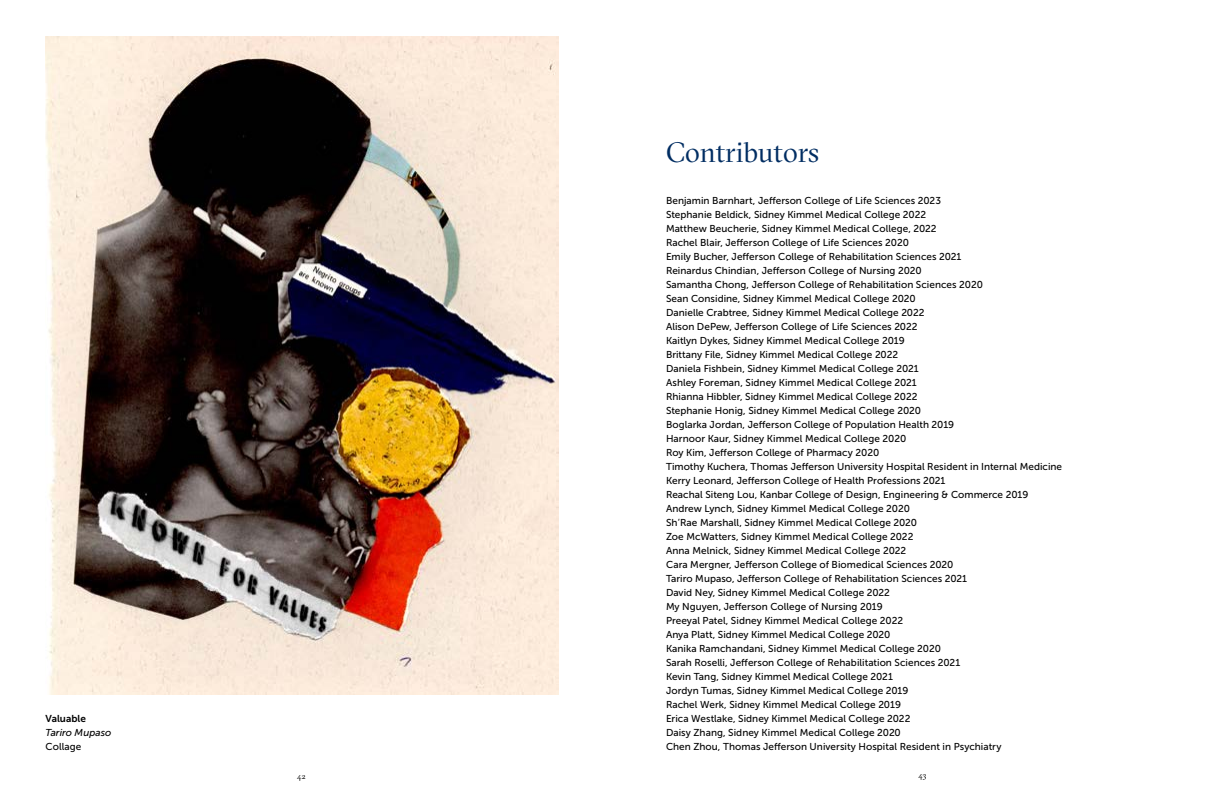
<style>
.page{position:relative;width:1224px;height:792px;background:#fff}
.page>*{position:absolute;margin:0;border:0;box-sizing:border-box;transform-origin:0 0}
.t1{font:28px "GT Sectra Fine Trial";color:#002d62}
.t2{font:10px/14px "Museo Sans 500";letter-spacing:.005em;color:#000}
.t3{font:italic 10px "Museo Sans 500";color:#000}
.t4{font:10px "Museo Sans 700";letter-spacing:.005em;color:#000}
.t5{font:8px "GT Sectra Fine Trial";color:#000}
</style>
<div class="page">
<img style="left:45px;top:36px;width:514px;height:659px">
<p class="t4" style="left:46px;top:713px;width:42px">Valuable</p>
<p class="t3" style="left:46px;top:727px;width:67px">Tariro Mupaso</p>
<p class="t2" style="left:46px;top:740px;width:37px">Collage</p>
<h1 class="t1" style="left:666px;top:142px;width:155px">Contributors</h1>
<p class="t2" style="left:666px;top:194px;width:398px">Benjamin Barnhart, Jefferson College of Life Sciences 2023<br>Stephanie Beldick, Sidney Kimmel Medical College 2022<br>Matthew Beucherie, Sidney Kimmel Medical College, 2022<br>Rachel Blair, Jefferson College of Life Sciences 2020<br>Emily Bucher, Jefferson College of Rehabilitation Sciences 2021<br>Reinardus Chindian, Jefferson College of Nursing 2020<br>Samantha Chong, Jefferson College of Rehabilitation Sciences 2020<br>Sean Considine, Sidney Kimmel Medical College 2020<br>Danielle Crabtree, Sidney Kimmel Medical College 2022<br>Alison DePew, Jefferson College of Life Sciences 2022<br>Kaitlyn Dykes, Sidney Kimmel Medical College 2019<br>Brittany File, Sidney Kimmel Medical College 2022<br>Daniela Fishbein, Sidney Kimmel Medical College 2021<br>Ashley Foreman, Sidney Kimmel Medical College 2021<br>Rhianna Hibbler, Sidney Kimmel Medical College 2022<br>Stephanie Honig, Sidney Kimmel Medical College 2020<br>Boglarka Jordan, Jefferson College of Population Health 2019<br>Harnoor Kaur, Sidney Kimmel Medical College 2020<br>Roy Kim, Jefferson College of Pharmacy 2020<br>Timothy Kuchera, Thomas Jefferson University Hospital Resident in Internal Medicine Kerry Leonard, Jefferson College of Health Professions 2021<br>Reachal Siteng Lou, Kanbar College of Design, Engineering &amp; Commerce 2019<br>Andrew Lynch, Sidney Kimmel Medical College 2020<br>Sh’Rae Marshall, Sidney Kimmel Medical College 2020<br>Zoe McWatters, Sidney Kimmel Medical College 2022<br>Anna Melnick, Sidney Kimmel Medical College 2022<br>Cara Mergner, Jefferson College of Biomedical Sciences 2020<br>Tariro Mupaso, Jefferson College of Rehabilitation Sciences 2021<br>David Ney, Sidney Kimmel Medical College 2022<br>My Nguyen, Jefferson College of Nursing 2019<br>Preeyal Patel, Sidney Kimmel Medical College 2022<br>Anya Platt, Sidney Kimmel Medical College 2020<br>Kanika Ramchandani, Sidney Kimmel Medical College 2020<br>Sarah Roselli, Jefferson College of Rehabilitation Sciences 2021<br>Kevin Tang, Sidney Kimmel Medical College 2021<br>Jordyn Tumas, Sidney Kimmel Medical College 2019<br>Rachel Werk, Sidney Kimmel Medical College 2019<br>Erica Westlake, Sidney Kimmel Medical College 2022<br>Daisy Zhang, Sidney Kimmel Medical College 2020<br>Chen Zhou, Thomas Jefferson University Hospital Resident in Psychiatry</p>
<p class="t5" style="left:297px;top:773px;width:10px">42</p>
<p class="t5" style="left:919px;top:772px;width:9px">43</p>
</div>
